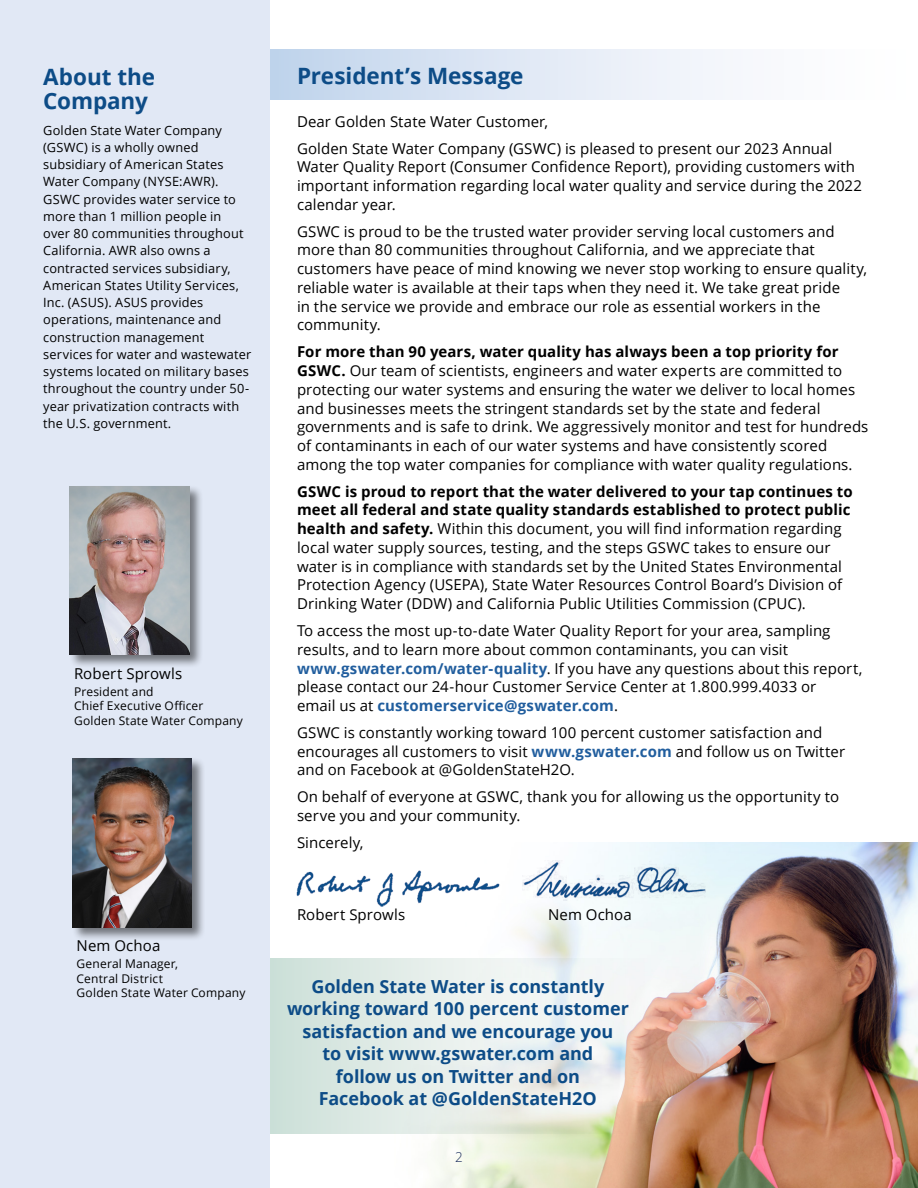
<style>
.page{position:relative;width:918px;height:1188px;background:#fff}
.page>*{position:absolute;margin:0;border:0;box-sizing:border-box;transform-origin:0 0}
.t1{font:700 22.5px/24px "Open Sans";letter-spacing:-.005em;color:#0d4c87}
.t2{font:700 18px/22.5px "Open Sans";letter-spacing:-.005em;color:#0d4c87;text-align:center}
.t3{font:15px/18.8px "Open Sans";letter-spacing:.005em;color:#000}
.t4{font:300 13.5px "Open Sans";color:#1a2d5c}
.t5{font:12.75px/17.2px "Open Sans";letter-spacing:.015em;color:#000}
.t6{font:12px/14.4px "Open Sans";letter-spacing:.015em;color:#000}
.s1{font-weight:700}
.s2{font-weight:700;color:#215e9e}
</style>
<div class="page">
<div style="left:0;top:0;width:270px;height:1188px;background:#e1e8f5"></div>
<div style="left:69px;top:485px;width:135px;height:184px;background:#000;opacity:.5"></div>
<img style="left:70px;top:486px;width:119px;height:168px">
<div style="left:270px;top:50px;width:648px;height:50px;background:linear-gradient(to right,#c4d6ed,#fff)"></div>
<img style="left:433px;top:842px;width:485px;height:346px">
<svg style="left:270px;top:958px;width:388px;height:176px"></svg>
<img style="left:296px;top:864px;width:210px;height:45px">
<img style="left:522px;top:861px;width:184px;height:40px">
<div style="left:71px;top:757px;width:135px;height:185px;background:#000;opacity:.5"></div>
<img style="left:72px;top:758px;width:119px;height:169px">
<h1 class="t1" style="left:43px;top:64px;width:113px">About the<br>Company</h1>
<p class="t5" style="left:43px;top:121px;width:210px">Golden State Water Company (GSWC) is a wholly owned subsidiary of American States<br>Water Company (NYSE:AWR).<br>GSWC provides water service to more than 1 million people in over 80 communities throughout<br>California. AWR also owns a contracted services subsidiary,<br>American States Utility Services,<br>Inc. (ASUS). ASUS provides operations, maintenance and construction management services for water and wastewater systems located on military bases throughout the country under 50- year privatization contracts with the U.S. government.</p>
<p class="t3" style="left:74px;top:664px;width:110px">Robert Sprowls</p>
<p class="t6" style="left:74px;top:684px;width:170px">President and<br>Chief Executive Officer<br>Golden State Water Company</p>
<p class="t3" style="left:77px;top:936px;width:85px">Nem Ochoa</p>
<p class="t6" style="left:77px;top:957px;width:170px">General Manager,<br>Central District<br>Golden State Water Company</p>
<h1 class="t1" style="left:297px;top:63px;width:228px">President’s Message</h1>
<p class="t3" style="left:297px;top:108px;width:537px;line-height:26.8px">Dear Golden State Water Customer,<br>Golden State Water Company (GSWC) is pleased to present our 2023 Annual</p>
<p class="t3" style="left:297px;top:157px;width:567px">Water Quality Report (Consumer Confidence Report), providing customers with important information regarding local water quality and service during the 2022 calendar year.</p>
<p class="t3" style="left:297px;top:222px;width:572px">GSWC is proud to be the trusted water provider serving local customers and more than 80 communities throughout California, and we appreciate that customers have peace of mind knowing we never stop working to ensure quality, reliable water is available at their taps when they need it. We take great pride<br>in the service we provide and embrace our role as essential workers in the community.</p>
<p class="t3" style="left:297px;top:342px;width:573px"><span class="s1">For more than 90 years, water quality has always been a top priority for GSWC.</span> Our team of scientists, engineers and water experts are committed to protecting our water systems and ensuring the water we deliver to local homes and businesses meets the stringent standards set by the state and federal governments and is safe to drink. We aggressively monitor and test for hundreds of contaminants in each of our water systems and have consistently scored among the top water companies for compliance with water quality regulations.</p>
<p class="t3" style="left:297px;top:481px;width:557px"><span class="s1">GSWC is proud to report that the water delivered to your tap continues to meet all federal and state quality standards established to protect public health and safety.</span> Within this document, you will find information regarding local water supply sources, testing, and the steps GSWC takes to ensure our water is in compliance with standards set by the United States Environmental Protection Agency (USEPA), State Water Resources Control Board’s Division of Drinking Water (DDW) and California Public Utilities Commission (CPUC).</p>
<p class="t3" style="left:297px;top:621px;width:567px">To access the most up-to-date Water Quality Report for your area, sampling results, and to learn more about common contaminants, you can visit <span class="s2">www.gswater.com/water-quality</span>. If you have any questions about this report, please contact our 24-hour Customer Service Center at 1.800.999.4033 or<br>email us at <span class="s2">customerservice@gswater.com</span>.</p>
<p class="t3" style="left:297px;top:723px;width:550px">GSWC is constantly working toward 100 percent customer satisfaction and encourages all customers to visit <span class="s2">www.gswater.com</span> and follow us on Twitter and on Facebook at @GoldenStateH2O.</p>
<p class="t3" style="left:297px;top:787px;width:544px">On behalf of everyone at GSWC, thank you for allowing us the opportunity to serve you and your community.</p>
<p class="t3" style="left:297px;top:833px;width:68px">Sincerely,</p>
<p class="t3" style="left:297px;top:905px;width:110px">Robert Sprowls</p>
<p class="t3" style="left:548px;top:905px;width:85px">Nem Ochoa</p>
<p class="t2" style="left:287px;top:974px;width:343px">Golden State Water is constantly working toward 100 percent customer satisfaction and we encourage you<br>to visit www.gswater.com and<br>follow us on Twitter and on<br>Facebook at @GoldenStateH2O</p>
<p class="t4" style="left:455px;top:1147px;width:9px">2</p>
</div>
